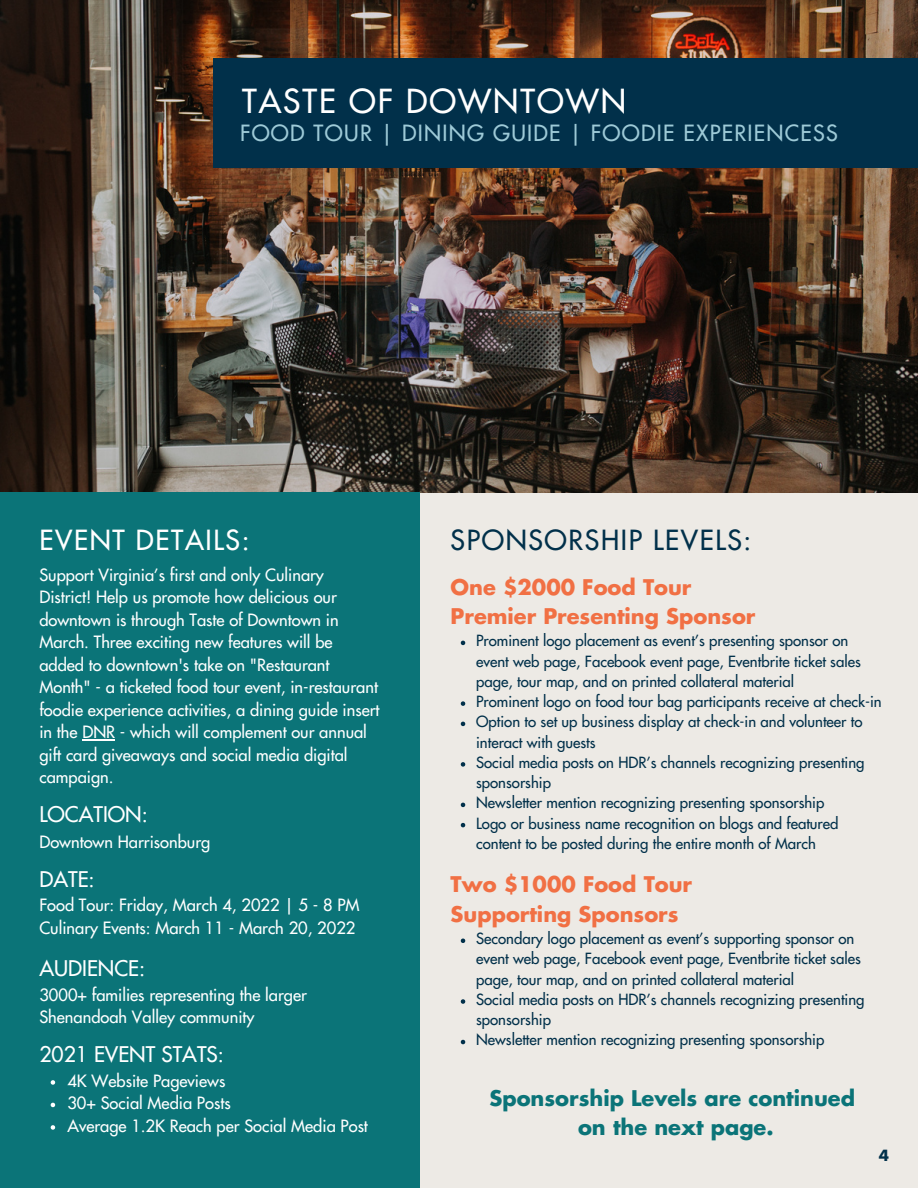
<style>
.page{position:relative;width:918px;height:1188px;background:#edeae5}
.page>*{position:absolute;margin:0;border:0;box-sizing:border-box;transform-origin:0 0}
.t1{font:500 32.25px "Futura Std";letter-spacing:.06em;color:#fff}
.t2{font:500 27px "Futura Std";letter-spacing:.06em;color:#01304a}
.t3{font:500 27px "Futura Std";letter-spacing:.06em;color:#fff}
.t4{font:500 21.75px "Futura Std";letter-spacing:.06em;color:#9ecad7}
.t5{font:700 21px/29.2px "Futura Std";color:#f17044}
.t6{font:700 21px/29.2px "Futura Std";color:#0b7478;text-align:center}
.t7{font:500 21px "Futura Std";color:#fff}
.t8{font:500 16.5px/22.5px "Futura Std";color:#fff}
.t9{font:500 15px/20.2px "Futura Std";color:#01304a}
.t10{font:700 15px "Futura Std";color:#01304a}
</style>
<div class="page">
<img style="left:0;top:0;width:918px;height:493px">
<div style="left:213px;top:59px;width:705px;height:109px;background:#01304a"></div>
<div style="left:0;top:492px;width:420px;height:696px;background:#0b7478"></div>
<hr style="left:82px;top:739px;width:33px;height:2px;background:#fff">
<svg style="left:51px;top:1080px;width:4px;height:5px"></svg>
<svg style="left:51px;top:1103px;width:4px;height:4px"></svg>
<svg style="left:51px;top:1125px;width:4px;height:5px"></svg>
<svg style="left:461px;top:641px;width:4px;height:4px"></svg>
<svg style="left:461px;top:701px;width:4px;height:5px"></svg>
<svg style="left:461px;top:722px;width:4px;height:4px"></svg>
<svg style="left:461px;top:762px;width:4px;height:5px"></svg>
<svg style="left:461px;top:803px;width:4px;height:4px"></svg>
<svg style="left:461px;top:823px;width:4px;height:4px"></svg>
<svg style="left:461px;top:939px;width:4px;height:4px"></svg>
<svg style="left:461px;top:999px;width:4px;height:5px"></svg>
<svg style="left:461px;top:1040px;width:4px;height:4px"></svg>
<h1 class="t1" style="left:242px;top:87px;width:386px">TASTE OF DOWNTOWN</h1>
<h3 class="t4" style="left:240px;top:123px;width:599px">FOOD TOUR | DINING GUIDE | FOODIE EXPERIENCESS</h3>
<h2 class="t3" style="left:39px;top:528px;width:212px">EVENT DETAILS:</h2>
<p class="t8" style="left:39px;top:564px;width:342px">Support Virginia’s first and only Culinary District! Help us promote how delicious our downtown is through Taste of Downtown in March. Three exciting new features will be added to downtown's take on "Restaurant Month" - a ticketed food tour event, in-restaurant foodie experience activities, a dining guide insert in the DNR - which will complement our annual gift card giveaways and social media digital campaign.</p>
<h3 class="t7" style="left:39px;top:805px;width:110px">LOCATION:</h3>
<p class="t8" style="left:39px;top:831px;width:172px">Downtown Harrisonburg</p>
<h3 class="t7" style="left:39px;top:869px;width:57px">DATE:</h3>
<p class="t8" style="left:39px;top:895px;width:322px">Food Tour: Friday, March 4, 2022 | 5 - 8 PM<br>Culinary Events: March 11 - March 20, 2022</p>
<h3 class="t7" style="left:39px;top:959px;width:107px">AUDIENCE:</h3>
<p class="t8" style="left:39px;top:984px;width:269px">3000+ families representing the larger<br>Shenandoah Valley community</p>
<h3 class="t7" style="left:39px;top:1045px;width:186px">2021 EVENT STATS:</h3>
<p class="t8" style="left:67px;top:1070px;width:302px">4K Website Pageviews<br>30+ Social Media Posts<br>Average 1.2K Reach per Social Media Post</p>
<h2 class="t2" style="left:451px;top:528px;width:302px">SPONSORSHIP LEVELS:</h2>
<h3 class="t5" style="left:451px;top:573px;width:306px">One $2000 Food Tour<br>Premier Presenting Sponsor</h3>
<p class="t9" style="left:476px;top:631px;width:407px">Prominent logo placement as event’s presenting sponsor on event web page, Facebook event page, Eventbrite ticket sales page, tour map, and on printed collateral material<br>Prominent logo on food tour bag participants receive at check-in Option to set up business display at check-in and volunteer to interact with guests<br>Social media posts on HDR’s channels recognizing presenting sponsorship<br>Newsletter mention recognizing presenting sponsorship<br>Logo or business name recognition on blogs and featured content to be posted during the entire month of March</p>
<h3 class="t5" style="left:451px;top:871px;width:243px">Two $1000 Food Tour<br>Supporting Sponsors</h3>
<p class="t9" style="left:476px;top:929px;width:390px">Secondary logo placement as event’s supporting sponsor on event web page, Facebook event page, Eventbrite ticket sales page, tour map, and on printed collateral material<br>Social media posts on HDR’s channels recognizing presenting sponsorship<br>Newsletter mention recognizing presenting sponsorship</p>
<h3 class="t6" style="left:490px;top:1084px;width:367px">Sponsorship Levels are continued on the next page.</h3>
<p class="t10" style="left:879px;top:1148px;width:12px">4</p>
</div>
